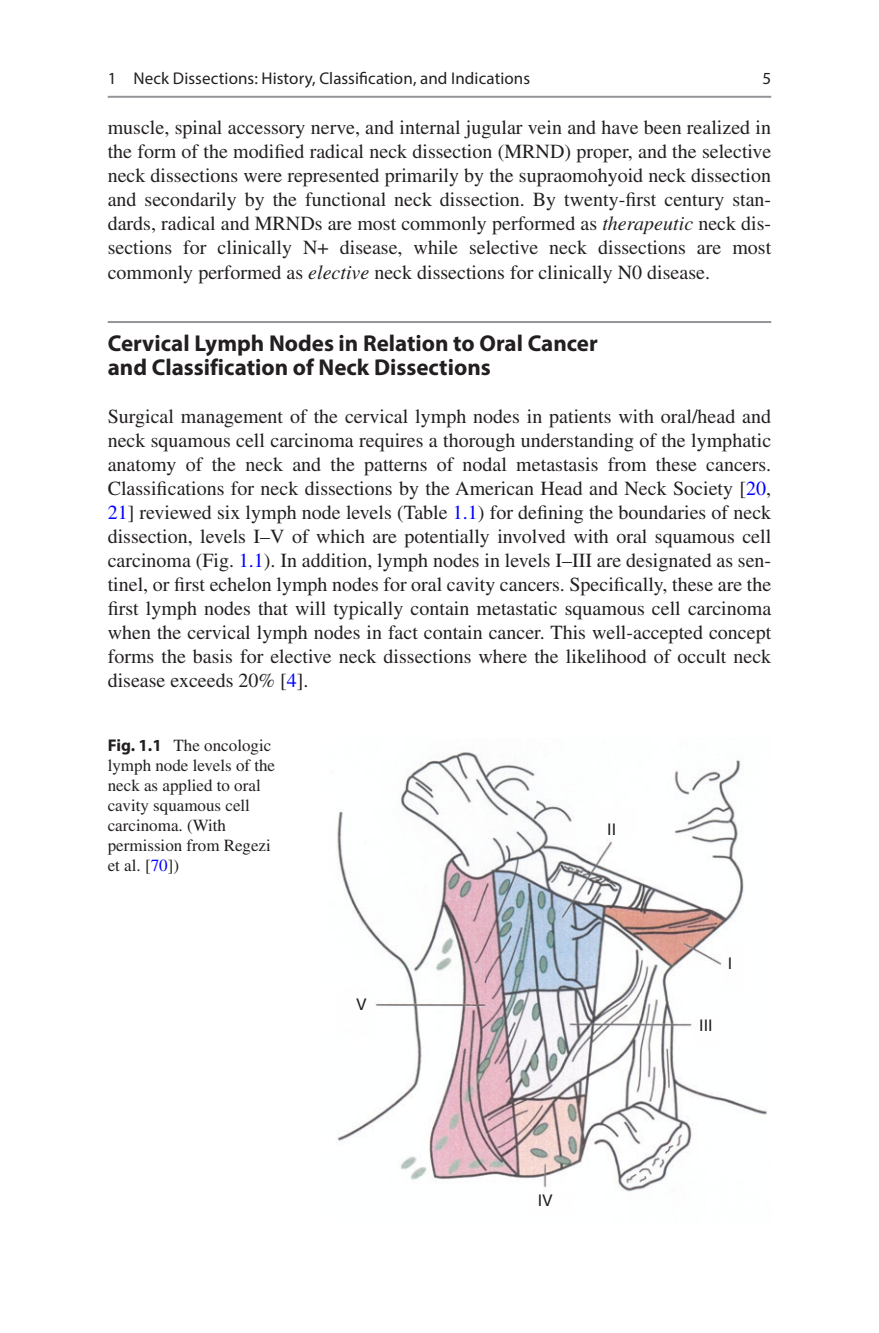
<style>
.page{position:relative;width:879px;height:1333px;background:#fff}
.page>*{position:absolute;margin:0;border:0;box-sizing:border-box;transform-origin:0 0}
.t1{font:700 23px/24px "Myriad Pro";color:#231f20}
.t2{font:20px/24px "Times LT Std";color:#231f20;text-align:justify}
.t3{font:17px/20px "Times LT Std";color:#231f20}
.t4{font:17px "Myriad Pro";letter-spacing:.005em;color:#231f20}
.t5{font:16px "Helvetica";color:#1d1e1f}
.s1{font-style:italic}
.s2{color:#00f}
.s3{font-family:"Myriad Pro";font-weight:700}
</style>
<div class="page">
<hr style="left:108px;top:321px;width:663px;height:2px;background:#939598">
<img style="left:337px;top:752px;width:431px;height:440px">
<hr style="left:108px;top:96px;width:663px;height:2px;background:#939598">
<p class="t4" style="left:108px;top:68px;width:424px">1 Neck Dissections: History, Classification, and Indications</p>
<p class="t4" style="left:762px;top:68px;width:10px">5</p>
<p class="t2" style="left:108px;top:116px;width:665px">muscle, spinal accessory nerve, and internal jugular vein and have been realized in the form of the modified radical neck dissection (MRND) proper, and the selective neck dissections were represented primarily by the supraomohyoid neck dissection and secondarily by the functional neck dissection. By twenty-first century stan&shy;dards, radical and MRNDs are most commonly performed as <span class="s1">therapeutic</span> neck dis&shy;sections for clinically N+ disease, while selective neck dissections are most commonly performed as <span class="s1">elective</span> neck dissections for clinically N0 disease.</p>
<p class="t1" style="left:108px;top:330px;width:491px">Cervical Lymph Nodes in Relation to Oral Cancer and Classification of Neck Dissections</p>
<p class="t2" style="left:108px;top:404px;width:665px">Surgical management of the cervical lymph nodes in patients with oral/head and neck squamous cell carcinoma requires a thorough understanding of the lymphatic anatomy of the neck and the patterns of nodal metastasis from these cancers.<br>Classifications for neck dissections by the American Head and Neck Society [<span class="s2">20</span>, <span class="s2">21</span>] reviewed six lymph node levels (Table <span class="s2">1.1</span>) for defining the boundaries of neck dissection, levels I–V of which are potentially involved with oral squamous cell carcinoma (Fig. <span class="s2">1.1</span>). In addition, lymph nodes in levels I–III are designated as sen&shy;tinel, or first echelon lymph nodes for oral cavity cancers. Specifically, these are the first lymph nodes that will typically contain metastatic squamous cell carcinoma when the cervical lymph nodes in fact contain cancer. This well-accepted concept forms the basis for elective neck dissections where the likelihood of occult neck disease exceeds 20% [<span class="s2">4</span>].</p>
<p class="t3" style="left:108px;top:735px;width:169px"><span class="s3">Fig. 1.1</span> The oncologic lymph node levels of the neck as applied to oral cavity squamous cell carcinoma. (With permission from Regezi et al. [<span class="s2">70</span>])</p>
<p class="t5" style="left:356px;top:995px;width:12px">V</p>
<p class="t5" style="left:607px;top:819px;width:10px">II</p>
<p class="t5" style="left:538px;top:1191px;width:17px">IV</p>
<p class="t5" style="left:728px;top:954px;width:6px">I</p>
<p class="t5" style="left:699px;top:1015px;width:15px">III</p>
</div>
